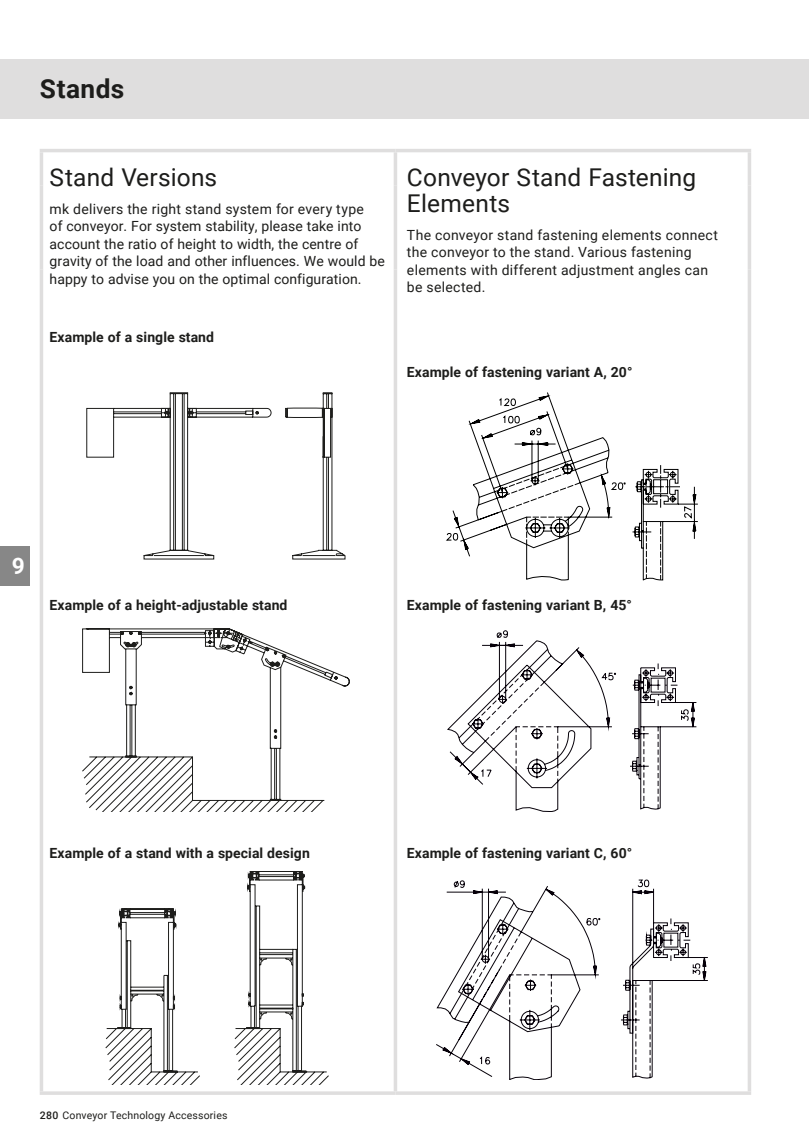
<style>
.page{position:relative;width:809px;height:1141px;background:#fff}
.page>*{position:absolute;margin:0;border:0;box-sizing:border-box;transform-origin:0 0}
.t1{font:700 26.25px "Roboto";letter-spacing:.015em;color:#1d1d1b}
.t2{font:24.5px/26.2px "Roboto";letter-spacing:.005em;color:#1d1d1b}
.t3{font:700 22.75px "Roboto";color:#fff}
.t4{font:14px/17.5px "Roboto";letter-spacing:.005em;color:#1d1d1b}
.t5{font:700 14px "Roboto";letter-spacing:.005em;color:#1d1d1b}
.t6{font:10.5px "Roboto";letter-spacing:.015em;color:#1d1d1b}
.s1{font-weight:500}
</style>
<div class="page">
<div style="left:0;top:60px;width:809px;height:59px;background:#dfdede"></div>
<hr style="left:40px;top:149px;width:355px;height:3px;background:#dfdede">
<hr style="left:40px;top:152px;width:3px;height:33px;background:#dfdede">
<hr style="left:395px;top:149px;width:356px;height:3px;background:#dfdede">
<svg style="left:747px;top:152px;width:4px;height:33px"></svg>
<hr style="left:40px;top:185px;width:3px;height:35px;background:#dfdede">
<svg style="left:747px;top:185px;width:4px;height:35px"></svg>
<hr style="left:40px;top:220px;width:3px;height:50px;background:#dfdede">
<svg style="left:747px;top:220px;width:4px;height:50px"></svg>
<hr style="left:40px;top:270px;width:3px;height:821px;background:#dfdede">
<svg style="left:393px;top:270px;width:4px;height:821px;fill:#dfdede"></svg>
<svg style="left:747px;top:270px;width:4px;height:821px;fill:#dfdede"></svg>
<hr style="left:40px;top:1091px;width:355px;height:4px;background:#dfdede">
<hr style="left:395px;top:1091px;width:356px;height:4px;background:#dfdede">
<svg style="left:393px;top:152px;width:4px;height:33px"></svg>
<svg style="left:393px;top:185px;width:4px;height:35px"></svg>
<svg style="left:393px;top:220px;width:4px;height:50px"></svg>
<div style="left:0;top:546px;width:30px;height:39px;background:#878787"></div>
<svg style="left:82px;top:629px;width:267px;height:183px"></svg>
<svg style="left:86px;top:392px;width:259px;height:167px"></svg>
<svg style="left:106px;top:871px;width:223px;height:213px"></svg>
<svg style="left:447px;top:630px;width:249px;height:182px"></svg>
<svg style="left:446px;top:397px;width:246px;height:183px"></svg>
<svg style="left:436px;top:886px;width:272px;height:194px"></svg>
<svg style="left:461px;top:921px;width:48px;height:76px"></svg>
<h1 class="t1" style="left:40px;top:70px;width:86px">Stands</h1>
<h2 class="t2" style="left:50px;top:163px;width:169px">Stand Versions</h2>
<p class="t4" style="left:50px;top:199px;width:337px">mk delivers the right stand system for every type<br>of conveyor. For system stability, please take into account the ratio of height to width, the centre of gravity of the load and other influences. We would be happy to advise you on the optimal configuration.</p>
<p class="t5" style="left:50px;top:327px;width:166px">Example of a single stand</p>
<h2 class="t2" style="left:407px;top:163px;width:291px">Conveyor Stand Fastening<br>Elements</h2>
<p class="t4" style="left:407px;top:226px;width:312px">The conveyor stand fastening elements connect the conveyor to the stand. Various fastening elements with different adjustment angles can be selected.</p>
<p class="t5" style="left:407px;top:362px;width:227px">Example of fastening variant A, 20°</p>
<h3 class="t3" style="left:12px;top:550px;width:15px">9</h3>
<p class="t5" style="left:50px;top:595px;width:239px">Example of a height-adjustable stand</p>
<p class="t5" style="left:407px;top:595px;width:226px">Example of fastening variant B, 45°</p>
<p class="t5" style="left:50px;top:843px;width:262px">Example of a stand with a special design</p>
<p class="t5" style="left:407px;top:843px;width:227px">Example of fastening variant C, 60°</p>
<p class="t6" style="left:40px;top:1108px;width:189px"><span class="s1">280</span> Conveyor Technology Accessories</p>
</div>
